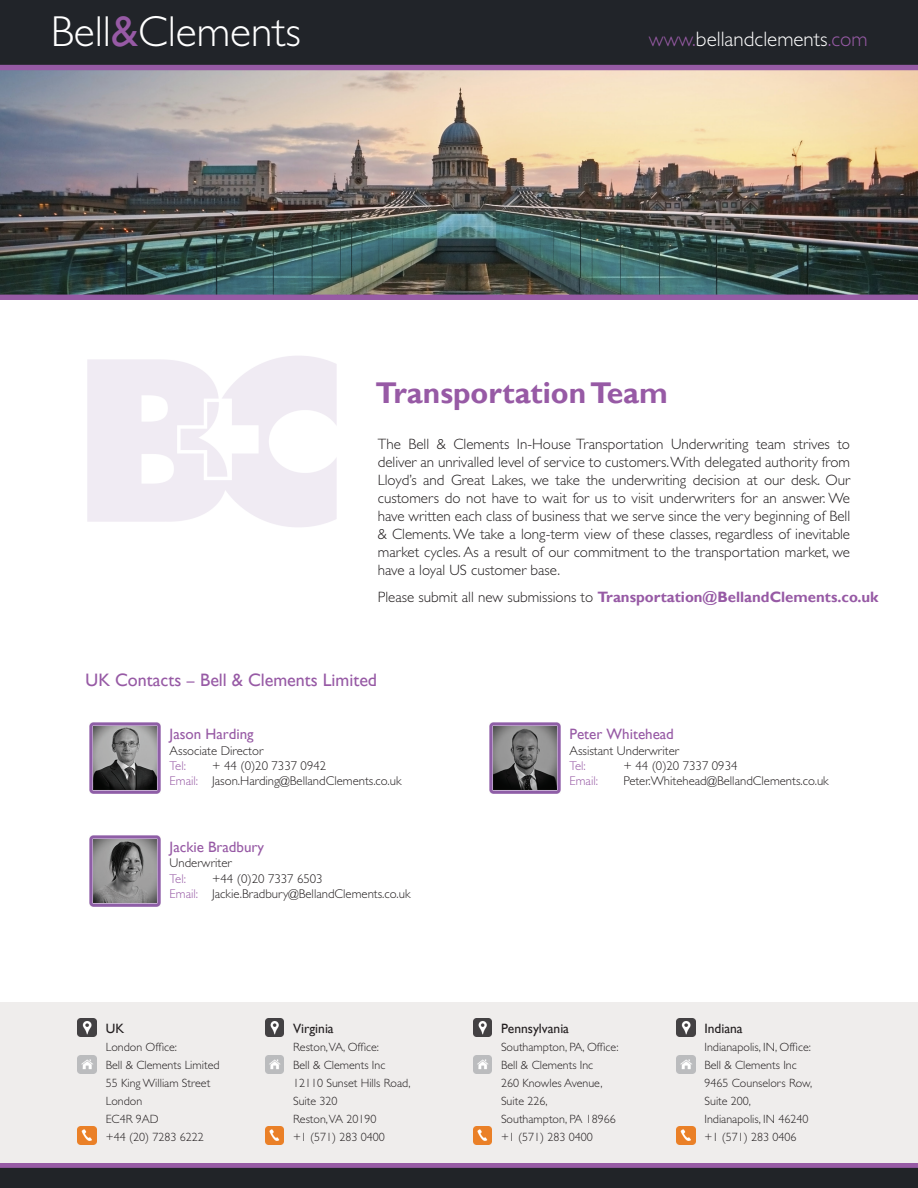
<style>
.page{position:relative;width:918px;height:1188px;background:#fff}
.page>*{position:absolute;margin:0;border:0;box-sizing:border-box;transform-origin:0 0}
.t1{font:300 43.5px "Gill Sans";color:#fff}
.t2{font:700 30px "Gill Sans";color:#975aa5}
.t3{font:300 21px "Gill Sans";color:#fff}
.t4{font:18px "Gill Sans";color:#975aa5}
.t5{font:300 15px/18px "Gill Sans";color:#231f20;text-align:justify}
.t6{font:700 15px "Gill Sans";color:#975aa5}
.t7{font:15px "Gill Sans";color:#975aa5}
.t8{font:13.5px "Gill Sans";color:#231f20}
.t9{font:300 12.75px "Gill Sans";color:#231f20}
.t10{font:300 12.75px "Gill Sans";color:#975aa5}
.t11{font:300 12px "Gill Sans";color:#231f20}
.s1{font-weight:400;color:#975aa5}
.s2{color:#975aa5}
.s3{font-weight:300;color:#231f20}
</style>
<div class="page">
<img style="left:90px;top:723px;width:71px;height:71px">
<img style="left:90px;top:836px;width:71px;height:71px">
<img style="left:490px;top:723px;width:70px;height:71px">
<div style="left:0;top:1002px;width:918px;height:162px;background:#efedec"></div>
<img style="left:78px;top:1018px;width:18px;height:19px">
<img style="left:677px;top:1018px;width:18px;height:19px">
<img style="left:78px;top:1056px;width:18px;height:18px">
<img style="left:677px;top:1056px;width:18px;height:18px">
<img style="left:78px;top:1127px;width:18px;height:18px">
<img style="left:677px;top:1127px;width:18px;height:18px">
<img style="left:265px;top:1018px;width:19px;height:19px">
<img style="left:473px;top:1018px;width:19px;height:19px">
<img style="left:265px;top:1056px;width:19px;height:18px">
<img style="left:473px;top:1056px;width:19px;height:18px">
<img style="left:265px;top:1127px;width:19px;height:18px">
<img style="left:473px;top:1127px;width:19px;height:18px">
<img style="left:0;top:0;width:918px;height:299px">
<img style="left:0;top:1164px;width:918px;height:24px">
<p class="t1" style="left:51px;top:7px;width:252px">Bell<span class="s1">&amp;</span>Clements</p>
<p class="t3" style="left:649px;top:27px;width:220px"><span class="s2">www.</span>bellandclements<span class="s2">.com</span></p>
<p class="t2" style="left:376px;top:374px;width:294px">Transportation Team</p>
<p class="t5" style="left:378px;top:435px;width:474px">The Bell &amp; Clements In-House Transportation Underwriting team strives to deliver an unrivalled level of service to customers. With delegated authority from Lloyd’s and Great Lakes, we take the underwriting decision at our desk. Our customers do not have to wait for us to visit underwriters for an answer. We have written each class of business that we serve since the very beginning of Bell &amp; Clements. We take a long-term view of these classes, regardless of inevitable market cycles. As a result of our commitment to the transportation market, we have a loyal US customer base.</p>
<p class="t6" style="left:378px;top:588px;width:502px"><span class="s3">Please submit all new submissions to</span> Transportation@BellandClements.co.uk</p>
<p class="t4" style="left:86px;top:670px;width:293px">UK Contacts – Bell &amp; Clements Limited</p>
<p class="t7" style="left:170px;top:725px;width:85px">Jason Harding</p>
<p class="t9" style="left:170px;top:743px;width:95px">Associate Director</p>
<p class="t10" style="left:170px;top:758px;width:18px">Tel:</p>
<p class="t9" style="left:212px;top:758px;width:115px">+ 44 (0)20 7337 0942</p>
<p class="t9" style="left:170px;top:774px;width:233px"><span class="s2">Email:</span> Jason.Harding@BellandClements.co.uk</p>
<p class="t7" style="left:170px;top:838px;width:96px">Jackie Bradbury</p>
<p class="t9" style="left:170px;top:856px;width:64px">Underwriter</p>
<p class="t10" style="left:170px;top:871px;width:18px">Tel:</p>
<p class="t9" style="left:212px;top:871px;width:112px">+44 (0)20 7337 6503</p>
<p class="t9" style="left:170px;top:886px;width:242px"><span class="s2">Email:</span> Jackie.Bradbury@BellandClements.co.uk</p>
<p class="t8" style="left:106px;top:1020px;width:20px">UK</p>
<p class="t11" style="left:106px;top:1040px;width:73px">London Office:</p>
<p class="t11" style="left:106px;top:1058px;width:115px">Bell &amp; Clements Limited</p>
<p class="t11" style="left:106px;top:1076px;width:106px">55 King William Street</p>
<p class="t11" style="left:106px;top:1094px;width:38px">London</p>
<p class="t11" style="left:106px;top:1112px;width:55px">EC4R 9AD</p>
<p class="t11" style="left:106px;top:1130px;width:99px">+44 (20) 7283 6222</p>
<p class="t8" style="left:293px;top:1020px;width:42px">Virginia</p>
<p class="t11" style="left:293px;top:1040px;width:87px">Reston,VA, Office:</p>
<p class="t11" style="left:293px;top:1058px;width:94px">Bell &amp; Clements Inc</p>
<p class="t11" style="left:293px;top:1076px;width:119px">12110 Sunset Hills Road,</p>
<p class="t11" style="left:293px;top:1094px;width:46px">Suite 320</p>
<p class="t11" style="left:293px;top:1112px;width:85px">Reston,VA 20190</p>
<p class="t11" style="left:293px;top:1130px;width:93px">+1 (571) 283 0400</p>
<p class="t7" style="left:569px;top:725px;width:106px">Peter Whitehead</p>
<p class="t9" style="left:569px;top:743px;width:111px">Assistant Underwriter</p>
<p class="t10" style="left:569px;top:758px;width:18px">Tel:</p>
<p class="t9" style="left:623px;top:758px;width:115px">+ 44 (0)20 7337 0934</p>
<p class="t10" style="left:569px;top:774px;width:30px">Email:</p>
<p class="t9" style="left:623px;top:774px;width:207px">Peter.Whitehead@BellandClements.co.uk</p>
<p class="t8" style="left:501px;top:1020px;width:70px">Pennsylvania</p>
<p class="t11" style="left:501px;top:1040px;width:119px">Southampton, PA, Office:</p>
<p class="t11" style="left:501px;top:1058px;width:94px">Bell &amp; Clements Inc</p>
<p class="t11" style="left:501px;top:1076px;width:103px">260 Knowles Avenue,</p>
<p class="t11" style="left:501px;top:1094px;width:48px">Suite 226,</p>
<p class="t11" style="left:501px;top:1112px;width:116px">Southampton, PA 18966</p>
<p class="t11" style="left:501px;top:1130px;width:93px">+1 (571) 283 0400</p>
<p class="t8" style="left:705px;top:1020px;width:40px">Indiana</p>
<p class="t11" style="left:705px;top:1040px;width:108px">Indianapolis, IN, Office:</p>
<p class="t11" style="left:705px;top:1058px;width:94px">Bell &amp; Clements Inc</p>
<p class="t11" style="left:705px;top:1076px;width:109px">9465 Counselors Row,</p>
<p class="t11" style="left:705px;top:1094px;width:48px">Suite 200,</p>
<p class="t11" style="left:705px;top:1112px;width:105px">Indianapolis, IN 46240</p>
<p class="t11" style="left:705px;top:1130px;width:93px">+1 (571) 283 0406</p>
</div>
